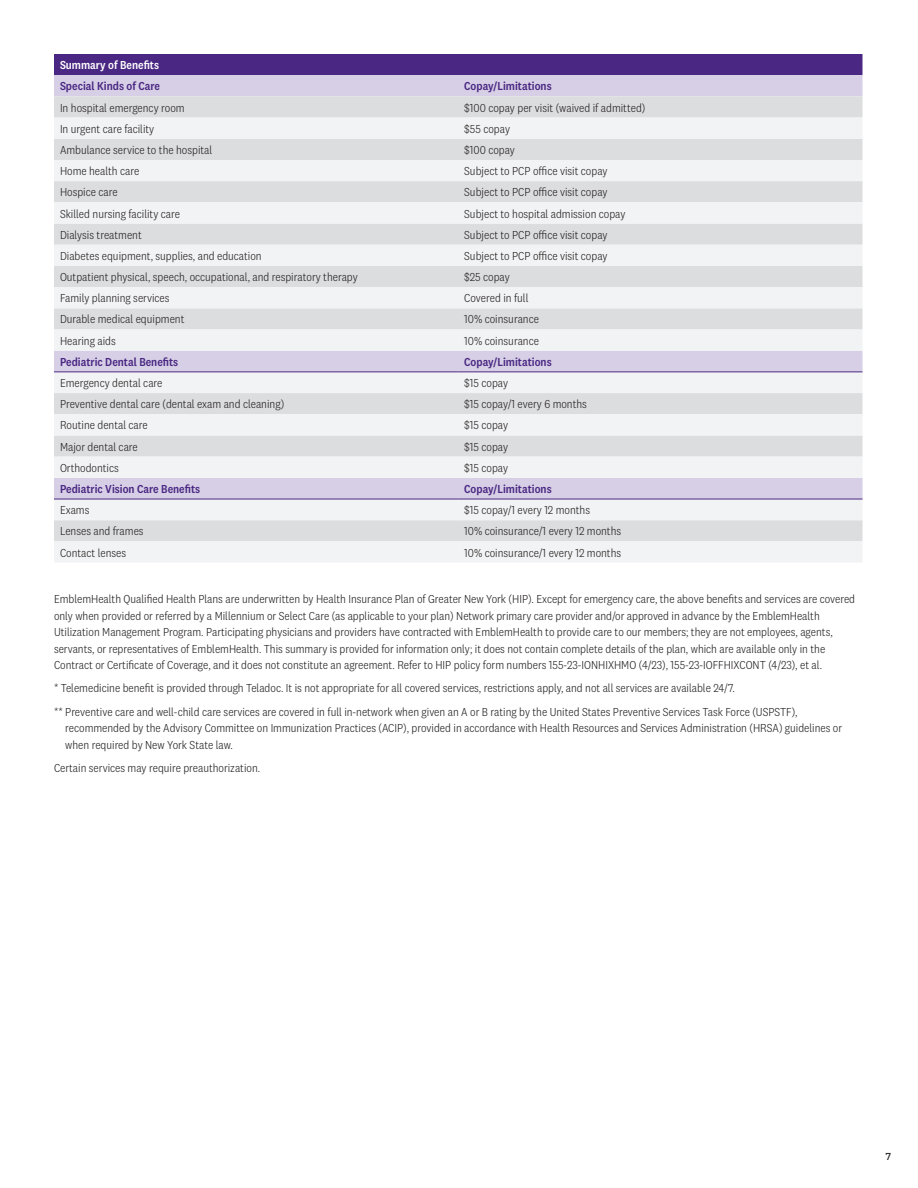
<style>
.page{position:relative;width:918px;height:1188px;background:#fff}
.page>*{position:absolute;margin:0;border:0;box-sizing:border-box;transform-origin:0 0}
.Small_Table_-_Body_Copy{font:300 12px/16.5px "National 2 Narrow";color:#231f20}
.Small_Table_-_Body_Copy-2{font:500 12px "National 2 Narrow";color:#4a2783}
.Small_Table_-_Body_Copy-3{font:500 12px "National 2 Narrow";color:#fff}
.t1{font:12px "National";color:#231f20}
</style>
<div class="page">
<div style="left:54px;top:54px;width:808px;height:21px;background:#4a2783"></div>
<div style="left:54px;top:75px;width:808px;height:21px;background:#d6cfe5"></div>
<div style="left:54px;top:96px;width:808px;height:22px;background:#dcdddf"></div>
<svg style="left:54px;top:118px;width:808px;height:444px;fill:#f2f3f4"></svg>
<hr style="left:54px;top:372px;width:404px;height:1px;background:#4a2783">
<hr style="left:458px;top:372px;width:404px;height:1px;background:#4a2783">
<hr style="left:54px;top:499px;width:404px;height:1px;background:#4a2783">
<hr style="left:458px;top:499px;width:404px;height:1px;background:#4a2783">
<p class="Small_Table_-_Body_Copy-3" style="left:60px;top:58px;width:101px">Summary of Benefits</p>
<p class="Small_Table_-_Body_Copy-2" style="left:60px;top:79px;width:102px">Special Kinds of Care</p>
<p class="Small_Table_-_Body_Copy-2" style="left:464px;top:79px;width:89px">Copay/Limitations</p>
<p class="Small_Table_-_Body_Copy" style="left:60px;top:99px;width:126px">In hospital emergency room</p>
<p class="Small_Table_-_Body_Copy" style="left:464px;top:99px;width:183px">$100 copay per visit (waived if admitted)</p>
<p class="Small_Table_-_Body_Copy" style="left:60px;top:120px;width:96px">In urgent care facility</p>
<p class="Small_Table_-_Body_Copy" style="left:464px;top:120px;width:47px">$55 copay</p>
<p class="Small_Table_-_Body_Copy" style="left:60px;top:142px;width:154px">Ambulance service to the hospital</p>
<p class="Small_Table_-_Body_Copy" style="left:464px;top:142px;width:52px">$100 copay</p>
<p class="Small_Table_-_Body_Copy" style="left:60px;top:163px;width:81px">Home health care</p>
<p class="Small_Table_-_Body_Copy" style="left:464px;top:163px;width:145px">Subject to PCP office visit copay</p>
<p class="Small_Table_-_Body_Copy" style="left:60px;top:184px;width:59px">Hospice care</p>
<p class="Small_Table_-_Body_Copy" style="left:464px;top:184px;width:145px">Subject to PCP office visit copay</p>
<p class="Small_Table_-_Body_Copy" style="left:60px;top:205px;width:121px">Skilled nursing facility care</p>
<p class="Small_Table_-_Body_Copy" style="left:464px;top:205px;width:163px">Subject to hospital admission copay</p>
<p class="Small_Table_-_Body_Copy" style="left:60px;top:226px;width:83px">Dialysis treatment</p>
<p class="Small_Table_-_Body_Copy" style="left:464px;top:226px;width:145px">Subject to PCP office visit copay</p>
<p class="Small_Table_-_Body_Copy" style="left:60px;top:248px;width:203px">Diabetes equipment, supplies, and education</p>
<p class="Small_Table_-_Body_Copy" style="left:464px;top:248px;width:145px">Subject to PCP office visit copay</p>
<p class="Small_Table_-_Body_Copy" style="left:60px;top:269px;width:299px">Outpatient physical, speech, occupational, and respiratory therapy</p>
<p class="Small_Table_-_Body_Copy" style="left:464px;top:269px;width:47px">$25 copay</p>
<p class="Small_Table_-_Body_Copy" style="left:60px;top:290px;width:111px">Family planning services</p>
<p class="Small_Table_-_Body_Copy" style="left:464px;top:290px;width:66px">Covered in full</p>
<p class="Small_Table_-_Body_Copy" style="left:60px;top:311px;width:126px">Durable medical equipment</p>
<p class="Small_Table_-_Body_Copy" style="left:464px;top:311px;width:76px">10% coinsurance</p>
<p class="Small_Table_-_Body_Copy" style="left:60px;top:332px;width:57px">Hearing aids</p>
<p class="Small_Table_-_Body_Copy" style="left:464px;top:332px;width:76px">10% coinsurance</p>
<p class="Small_Table_-_Body_Copy-2" style="left:60px;top:355px;width:120px">Pediatric Dental Benefits</p>
<p class="Small_Table_-_Body_Copy-2" style="left:464px;top:355px;width:89px">Copay/Limitations</p>
<p class="Small_Table_-_Body_Copy" style="left:60px;top:375px;width:104px">Emergency dental care</p>
<p class="Small_Table_-_Body_Copy" style="left:464px;top:375px;width:45px">$15 copay</p>
<p class="Small_Table_-_Body_Copy" style="left:60px;top:396px;width:226px">Preventive dental care (dental exam and cleaning)</p>
<p class="Small_Table_-_Body_Copy" style="left:464px;top:396px;width:124px">$15 copay/1 every 6 months</p>
<p class="Small_Table_-_Body_Copy" style="left:60px;top:417px;width:89px">Routine dental care</p>
<p class="Small_Table_-_Body_Copy" style="left:464px;top:417px;width:45px">$15 copay</p>
<p class="Small_Table_-_Body_Copy" style="left:60px;top:438px;width:79px">Major dental care</p>
<p class="Small_Table_-_Body_Copy" style="left:464px;top:438px;width:45px">$15 copay</p>
<p class="Small_Table_-_Body_Copy" style="left:60px;top:459px;width:60px">Orthodontics</p>
<p class="Small_Table_-_Body_Copy" style="left:464px;top:459px;width:45px">$15 copay</p>
<p class="Small_Table_-_Body_Copy-2" style="left:60px;top:482px;width:142px">Pediatric Vision Care Benefits</p>
<p class="Small_Table_-_Body_Copy-2" style="left:464px;top:482px;width:89px">Copay/Limitations</p>
<p class="Small_Table_-_Body_Copy" style="left:60px;top:502px;width:31px">Exams</p>
<p class="Small_Table_-_Body_Copy" style="left:464px;top:502px;width:127px">$15 copay/1 every 12 months</p>
<p class="Small_Table_-_Body_Copy" style="left:60px;top:523px;width:85px">Lenses and frames</p>
<p class="Small_Table_-_Body_Copy" style="left:464px;top:523px;width:158px">10% coinsurance/1 every 12 months</p>
<p class="Small_Table_-_Body_Copy" style="left:60px;top:544px;width:68px">Contact lenses</p>
<p class="Small_Table_-_Body_Copy" style="left:464px;top:544px;width:158px">10% coinsurance/1 every 12 months</p>
<p class="Small_Table_-_Body_Copy" style="left:54px;top:591px;width:803px">EmblemHealth Qualified Health Plans are underwritten by Health Insurance Plan of Greater New York (HIP). Except for emergency care, the above benefits and services are covered only when provided or referred by a Millennium or Select Care (as applicable to your plan) Network primary care provider and/or approved in advance by the EmblemHealth Utilization Management Program. Participating physicians and providers have contracted with EmblemHealth to provide care to our members; they are not employees, agents, servants, or representatives of EmblemHealth. This summary is provided for information only; it does not contain complete details of the plan, which are available only in the Contract or Certificate of Coverage, and it does not constitute an agreement. Refer to HIP policy form numbers 155-23-IONHIXHMO (4/23), 155-23-IOFFHIXCONT (4/23), et al.</p>
<p class="Small_Table_-_Body_Copy" style="left:54px;top:680px;width:683px">* Telemedicine benefit is provided through Teladoc. It is not appropriate for all covered services, restrictions apply, and not all services are available 24/7.</p>
<p class="Small_Table_-_Body_Copy" style="left:65px;top:703px;width:778px;text-indent:-11px">** Preventive care and well-child care services are covered in full in-network when given an A or B rating by the United States Preventive Services Task Force (USPSTF), recommended by the Advisory Committee on Immunization Practices (ACIP), provided in accordance with Health Resources and Services Administration (HRSA) guidelines or when required by New York State law.</p>
<p class="Small_Table_-_Body_Copy" style="left:54px;top:760px;width:208px">Certain services may require preauthorization.</p>
<p class="t1" style="left:886px;top:1148px;width:7px">7</p>
</div>
